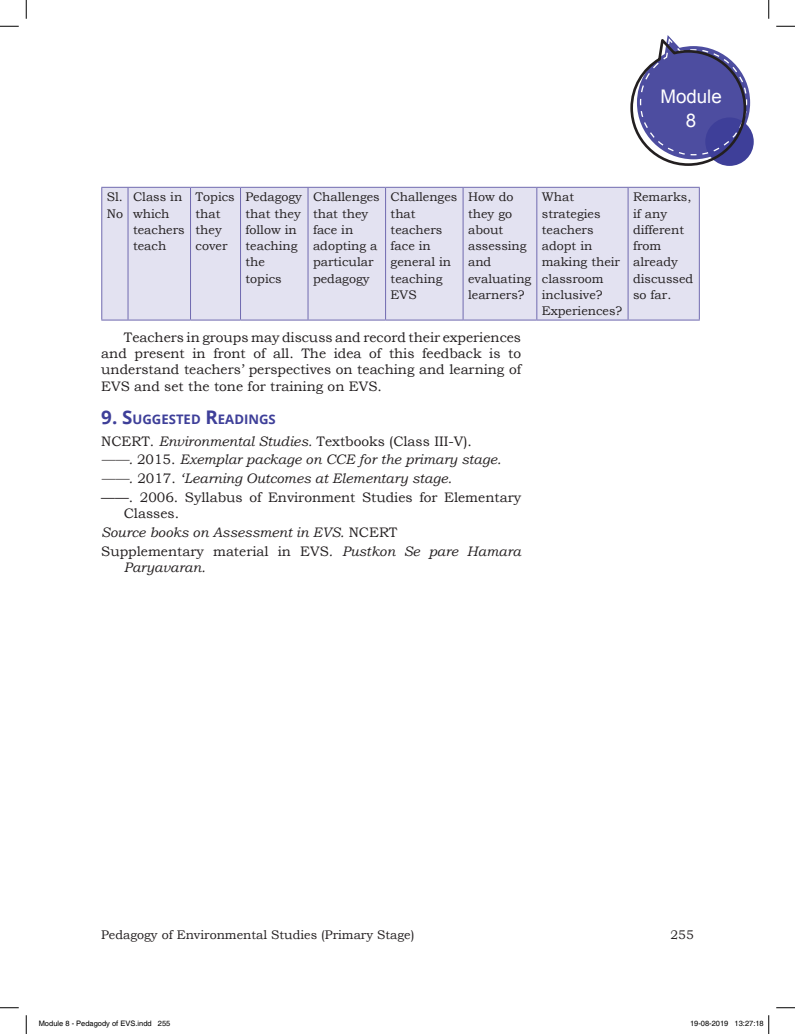
<style>
.page{position:relative;width:795px;height:1034px;background:#fff}
.page>*{position:absolute;margin:0;border:0;box-sizing:border-box;transform-origin:0 0}
.t1{font:18.75px/23.8px "Arial";color:#fff;text-align:center}
.t2{font:italic 13.75px/18.8px "Bookman Old Style";color:#231f20}
.t3{font:13.75px/16.2px "Bookman Old Style";color:#231f20;text-align:justify}
.t4{font:700 13.12px "Open Sans";color:#3e3f99}
.t5{font:12.5px/16.2px "Bookman Old Style";color:#231f20}
.t6{font:7.5px "Helvetica";color:#000}
.s1{font-size:18.75px}
.s2{font-style:normal}
</style>
<div class="page">
<svg style="left:705px;top:117px;width:49px;height:49px"></svg>
<svg style="left:630px;top:35px;width:120px;height:131px"></svg>
<div style="left:102px;top:188px;width:597px;height:131px;background:#e3e2f1"></div>
<svg style="left:101px;top:187px;width:27px;height:1px"></svg>
<hr style="left:101px;top:188px;width:1px;height:131px;background:#706ab0">
<hr style="left:128px;top:187px;width:63px;height:1px;background:#706ab0">
<hr style="left:128px;top:188px;width:1px;height:131px;background:#706ab0">
<hr style="left:191px;top:187px;width:50px;height:1px;background:#706ab0">
<hr style="left:190px;top:188px;width:1px;height:131px;background:#706ab0">
<hr style="left:241px;top:187px;width:67px;height:1px;background:#706ab0">
<hr style="left:240px;top:188px;width:1px;height:131px;background:#706ab0">
<hr style="left:308px;top:187px;width:78px;height:1px;background:#706ab0">
<hr style="left:308px;top:188px;width:1px;height:131px;background:#706ab0">
<hr style="left:386px;top:187px;width:77px;height:1px;background:#706ab0">
<hr style="left:385px;top:188px;width:1px;height:131px;background:#706ab0">
<hr style="left:463px;top:187px;width:74px;height:1px;background:#706ab0">
<hr style="left:463px;top:188px;width:1px;height:131px;background:#706ab0">
<hr style="left:537px;top:187px;width:91px;height:1px;background:#706ab0">
<hr style="left:536px;top:188px;width:1px;height:131px;background:#706ab0">
<hr style="left:628px;top:187px;width:72px;height:1px;background:#706ab0">
<hr style="left:628px;top:188px;width:1px;height:131px;background:#706ab0">
<hr style="left:699px;top:188px;width:1px;height:131px;background:#706ab0">
<svg style="left:101px;top:319px;width:27px;height:1px"></svg>
<hr style="left:128px;top:319px;width:63px;height:1px;background:#706ab0">
<hr style="left:191px;top:319px;width:50px;height:1px;background:#706ab0">
<hr style="left:241px;top:319px;width:67px;height:1px;background:#706ab0">
<hr style="left:308px;top:319px;width:78px;height:1px;background:#706ab0">
<hr style="left:386px;top:319px;width:77px;height:1px;background:#706ab0">
<hr style="left:463px;top:319px;width:74px;height:1px;background:#706ab0">
<hr style="left:537px;top:319px;width:91px;height:1px;background:#706ab0">
<hr style="left:628px;top:319px;width:72px;height:1px;background:#706ab0">
<svg style="left:0;top:25px;width:19px;height:2px"></svg>
<svg style="left:776px;top:25px;width:19px;height:2px"></svg>
<svg style="left:0;top:1007px;width:19px;height:1px"></svg>
<svg style="left:776px;top:1007px;width:19px;height:1px"></svg>
<svg style="left:25px;top:0;width:2px;height:19px"></svg>
<svg style="left:25px;top:1015px;width:2px;height:18px"></svg>
<svg style="left:768px;top:0;width:2px;height:19px"></svg>
<svg style="left:768px;top:1015px;width:2px;height:18px"></svg>
<h1 class="t1" style="left:660px;top:85px;width:63px">Module<br>8</h1>
<p class="t5" style="left:107px;top:189px;width:18px">Sl.<br>No</p>
<p class="t5" style="left:133px;top:189px;width:53px">Class in which teachers teach</p>
<p class="t5" style="left:196px;top:189px;width:41px">Topics that they cover</p>
<p class="t5" style="left:246px;top:189px;width:58px">Pedagogy that they follow in teaching the topics</p>
<p class="t5" style="left:313px;top:189px;width:68px">Challenges that they face in adopting a particular pedagogy</p>
<p class="t5" style="left:391px;top:189px;width:68px">Challenges that teachers face in general in teaching<br>EVS</p>
<p class="t5" style="left:468px;top:189px;width:65px">How do they go about assessing and evaluating learners?</p>
<p class="t5" style="left:542px;top:189px;width:82px">What strategies teachers adopt in making their classroom inclusive?<br>Experiences?</p>
<p class="t5" style="left:633px;top:189px;width:62px">Remarks, if any different from already discussed so far.</p>
<p class="t3" style="left:101px;top:329px;width:421px;text-indent:22px">Teachers in groups may discuss and record their experiences and present in front of all. The idea of this feedback is to understand teachers’ perspectives on teaching and learning of EVS and set the tone for training on EVS.</p>
<p class="t4" style="left:101px;top:410px;width:175px"><span class="s1">9. S</span>UGGESTED <span class="s1">R</span>EADINGS</p>
<p class="t2" style="left:101px;top:431px;width:421px"><span class="s2">NCERT.</span> Environmental Studies. <span class="s2">Textbooks (Class III-V).<br></span>——. <span class="s2">2015.</span> Exemplar package on CCE for the primary stage. ——. <span class="s2">2017.</span> ‘Learning Outcomes at Elementary stage.<br><span class="s2">——. 2006. Syllabus of Environment Studies for Elementary</span></p>
<p class="t2" style="left:101px;top:504px;width:421px;text-indent:22px"><span class="s2">Classes.<br></span>Source books on Assessment in EVS. <span class="s2">NCERT<br>Supplementary material in EVS</span>. Pustkon Se pare Hamara</p>
<p class="t2" style="left:124px;top:557px;width:83px">Paryavaran.</p>
<p class="t5" style="left:101px;top:926px;width:315px">Pedagogy of Environmental Studies (Primary Stage)</p>
<p class="t5" style="left:671px;top:926px;width:25px">255</p>
<p class="t6" style="left:39px;top:1019px;width:133px">Module 8 - Pedagody of EVS.indd 255</p>
<p class="t6" style="left:690px;top:1019px;width:75px">19-08-2019 13:27:18</p>
</div>
